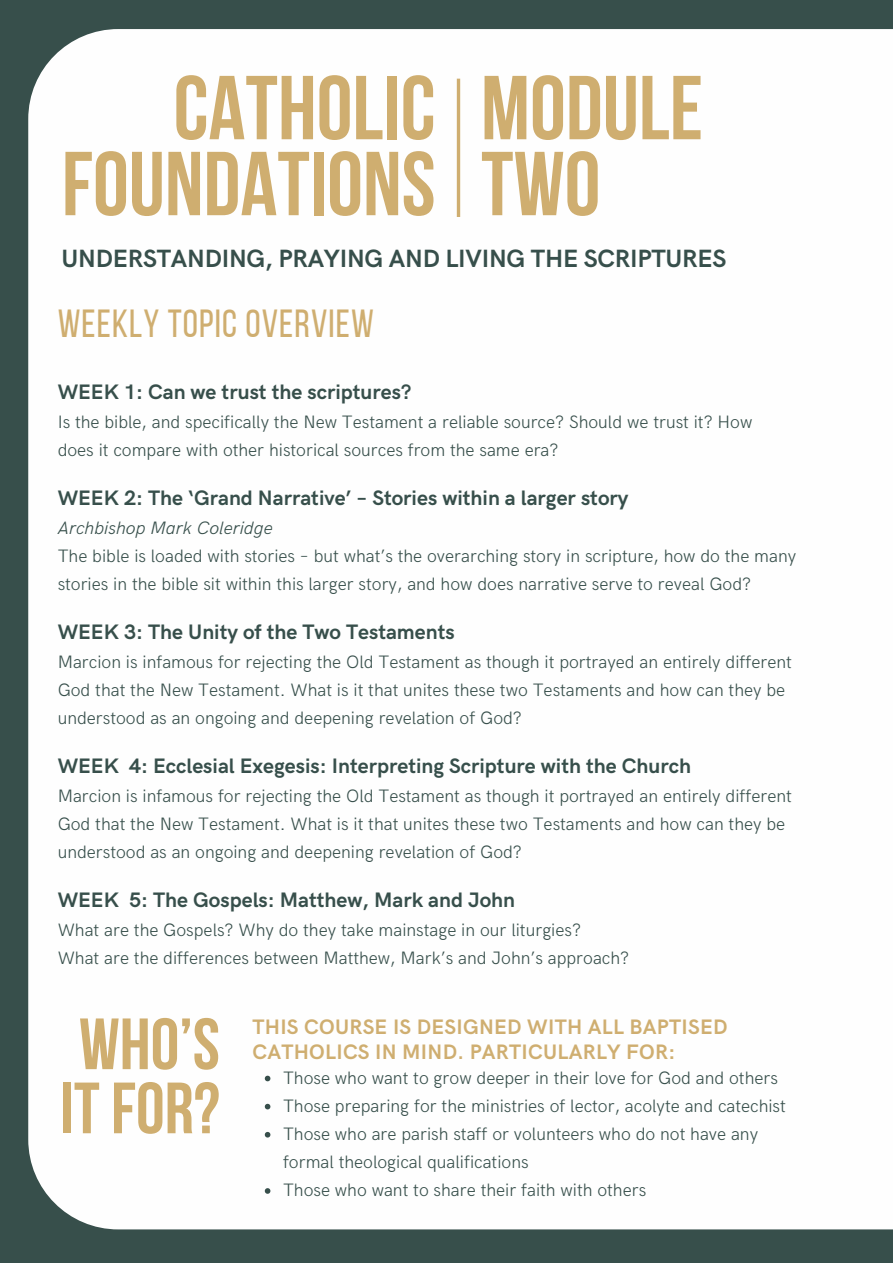
<style>
.page{position:relative;width:893px;height:1264px;background:#fff}
.page>*{position:absolute;margin:0;border:0;box-sizing:border-box;transform-origin:0 0}
.t1{font:90.45px/75.9px "Bebas Neue Cyrillic";color:#cfae70;text-align:right}
.t2{font:72.3px "Bebas Neue Cyrillic";color:#cfae70}
.t3{font:39.15px "Bebas Neue";letter-spacing:.03em;color:#cfae70}
.t4{font:700 25.05px "HK Grotesk";letter-spacing:-.01em;color:#374f4b}
.t5{font:700 21px "HK Grotesk";color:#374f4b}
.t6{font:700 21px "HK Grotesk";letter-spacing:.015em;color:#cfae70}
.t7{font:300 18px/28px "HK Grotesk";color:#374f4b}
.t8{font:italic 300 18px "HK Grotesk";color:#374f4b}
</style>
<div class="page">
<div style="left:0;top:0;width:892px;height:1262px;background:#374f4b"></div>
<div style="left:28px;top:29px;width:864px;height:1200px;background:#fefefe"></div>
<svg style="left:265px;top:1075px;width:5px;height:6px"></svg>
<svg style="left:265px;top:1103px;width:5px;height:6px"></svg>
<svg style="left:265px;top:1131px;width:5px;height:6px"></svg>
<svg style="left:265px;top:1188px;width:5px;height:5px"></svg>
<hr style="left:457px;top:79px;width:3px;height:138px;background:#cfae70">
<p class="t1" style="left:62px;top:79px;width:375px">CATHOLIC<br>FOUNDATIONS</p>
<p class="t1" style="left:481px;top:79px;width:223px">MODULE</p>
<p class="t1" style="left:481px;top:155px;width:121px">TWO</p>
<p class="t4" style="left:62px;top:244px;width:666px">UNDERSTANDING, PRAYING AND LIVING THE SCRIPTURES</p>
<p class="t3" style="left:58px;top:307px;width:317px">WEEKLY TOPIC OVERVIEW</p>
<p class="t5" style="left:58px;top:380px;width:355px">WEEK 1: Can we trust the scriptures?</p>
<p class="t7" style="left:58px;top:409px;width:696px">Is the bible, and specifically the New Testament a reliable source? Should we trust it? How does it compare with other historical sources from the same era?</p>
<p class="t5" style="left:58px;top:486px;width:572px">WEEK 2: The ‘Grand Narrative’ – Stories within a larger story</p>
<p class="t8" style="left:58px;top:518px;width:216px">Archbishop Mark Coleridge</p>
<p class="t7" style="left:58px;top:542px;width:740px">The bible is loaded with stories – but what’s the overarching story in scripture, how do the many stories in the bible sit within this larger story, and how does narrative serve to reveal God?</p>
<p class="t5" style="left:58px;top:620px;width:398px">WEEK 3: The Unity of the Two Testaments</p>
<p class="t7" style="left:58px;top:648px;width:735px">Marcion is infamous for rejecting the Old Testament as though it portrayed an entirely different<br>God that the New Testament. What is it that unites these two Testaments and how can they be understood as an ongoing and deepening revelation of God?</p>
<p class="t5" style="left:58px;top:753px;width:634px">WEEK 4: Ecclesial Exegesis: Interpreting Scripture with the Church</p>
<p class="t7" style="left:58px;top:782px;width:735px">Marcion is infamous for rejecting the Old Testament as though it portrayed an entirely different<br>God that the New Testament. What is it that unites these two Testaments and how can they be understood as an ongoing and deepening revelation of God?</p>
<p class="t5" style="left:58px;top:887px;width:459px">WEEK 5: The Gospels: Matthew, Mark and John</p>
<p class="t7" style="left:58px;top:916px;width:525px">What are the Gospels? Why do they take mainstage in our liturgies?</p>
<p class="t7" style="left:58px;top:944px;width:573px">What are the differences between Matthew, Mark’s and John’s approach?</p>
<p class="t2" style="left:79px;top:1014px;width:142px">WHO’S</p>
<p class="t2" style="left:60px;top:1078px;width:161px">ITFOR?</p>
<p class="t6" style="left:252px;top:1015px;width:476px">THIS COURSE IS DESIGNED WITH ALL BAPTISED</p>
<p class="t6" style="left:252px;top:1039px;width:424px">CATHOLICS IN MIND. PARTICULARLY FOR:</p>
<p class="t7" style="left:283px;top:1064px;width:496px">Those who want to grow deeper in their love for God and others</p>
<p class="t7" style="left:283px;top:1092px;width:504px">Those preparing for the ministries of lector, acolyte and catechist</p>
<p class="t7" style="left:283px;top:1120px;width:476px">Those who are parish staff or volunteers who do not have any formal theological qualifications</p>
<p class="t7" style="left:283px;top:1176px;width:364px">Those who want to share their faith with others</p>
</div>
